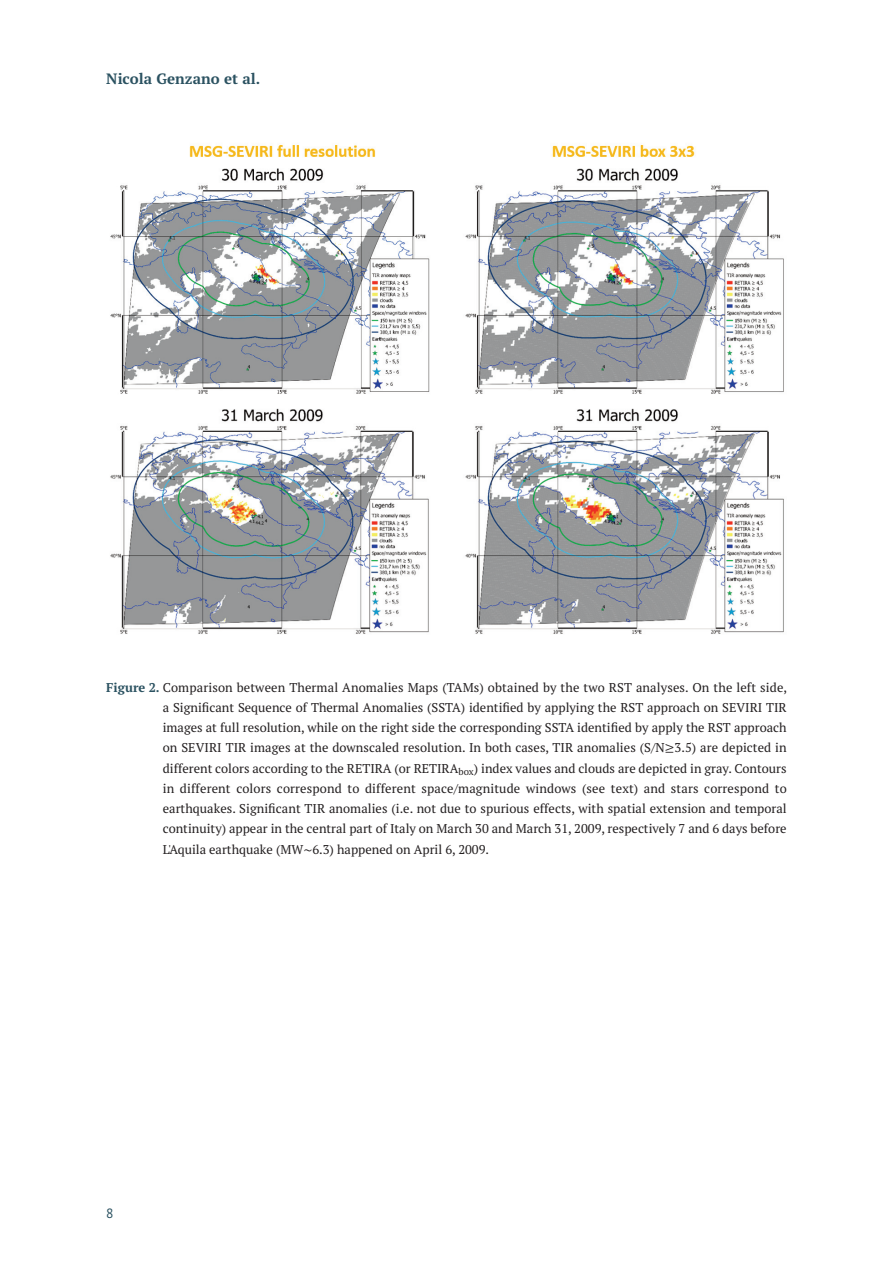
<style>
.page{position:relative;width:893px;height:1263px;background:#fff}
.page>*{position:absolute;margin:0;border:0;box-sizing:border-box;transform-origin:0 0}
.t1{font:700 15px "PT Serif";color:#2b5261}
.t2{font:13.5px "PT Sans";color:#2b5261}
.t3{font:12.75px/20.2px "PT Serif";color:#231f20;text-align:justify}
.s1{font-weight:700;color:#2b5261}
.s2{font-family:"Cambria Math"}
</style>
<div class="page">
<img style="left:110px;top:145px;width:674px;height:489px">
<p class="t1" style="left:106px;top:73px;width:156px">Nicola Genzano et al.</p>
<p class="t3" style="left:163px;top:678px;width:626px;text-indent:-56px"><span class="s1">Figure 2.</span> Comparison between Thermal Anomalies Maps (TAMs) obtained by the two RST analyses. On the left side, a Significant Sequence of Thermal Anomalies (SSTA) identified by applying the RST approach on SEVIRI TIR images at full resolution, while on the right side the corresponding SSTA identified by apply the RST approach on SEVIRI TIR images at the downscaled resolution. In both cases, TIR anomalies (S/N<span class="s2">≥</span>3.5) are depicted in different colors according to the RETIRA (or RETIRA<sub>box</sub>) index values and clouds are depicted in gray. Contours in different colors correspond to different space/magnitude windows (see text) and stars correspond to earthquakes. Significant TIR anomalies (i.e. not due to spurious effects, with spatial extension and temporal continuity) appear in the central part of Italy on March 30 and March 31, 2009, respectively 7 and 6 days before L'Aquila earthquake (MW<span class="s2">~</span>6.3) happened on April 6, 2009.</p>
<p class="t2" style="left:106px;top:1209px;width:9px">8</p>
</div>
